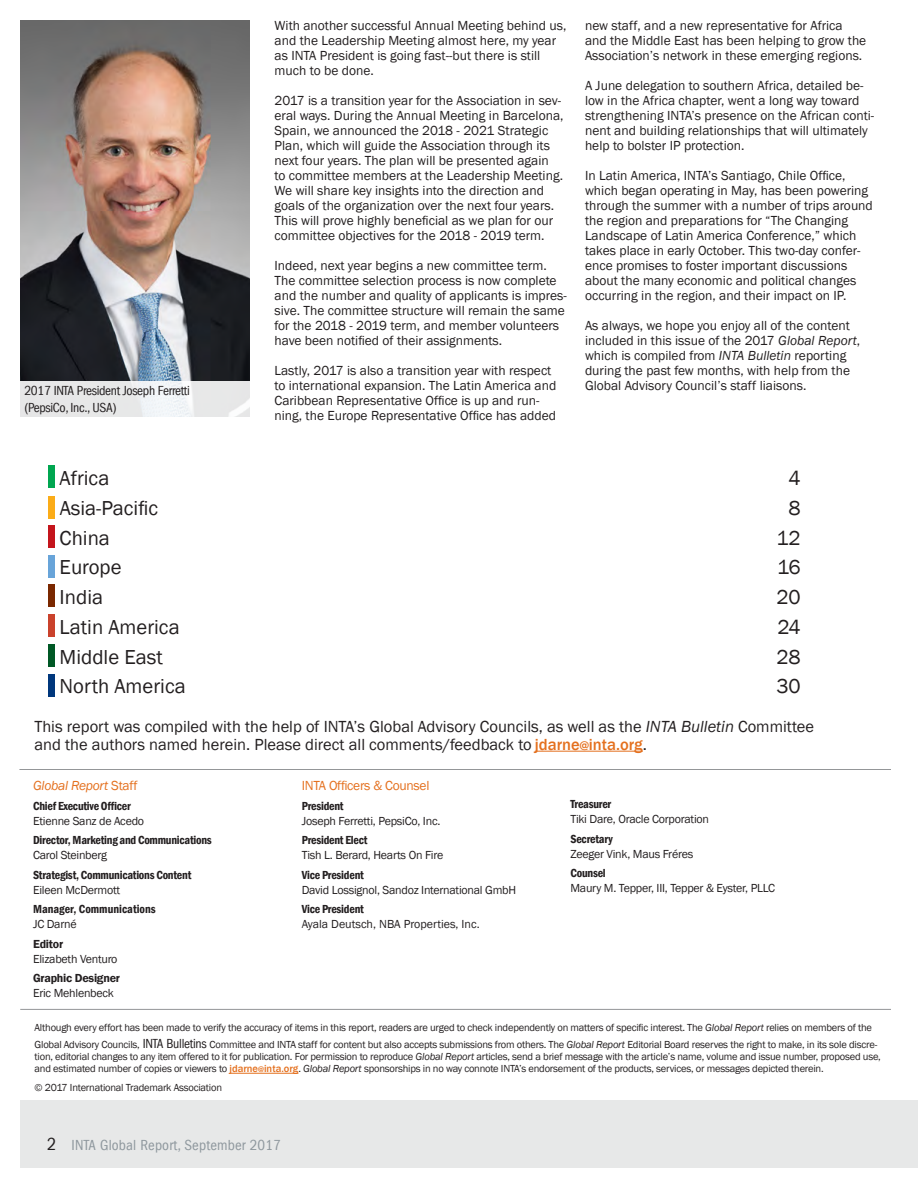
<style>
.page{position:relative;width:918px;height:1188px;background:#fff}
.page>*{position:absolute;margin:0;border:0;box-sizing:border-box;transform-origin:0 0}
.t1{font:20.85px "Franklin Gothic";color:#231f20}
.t2{font:16.5px/18px "Franklin Gothic";color:#231f20}
.t3{font:condensed 15px "Franklin Gothic LT Com";letter-spacing:.01em;color:#8f989e}
.t4{font:13.5px/15px "Franklin Gothic";color:#231f20}
.t5{font:condensed 13.5px/16.5px "Franklin Gothic LT Com";letter-spacing:-.025em;color:#231f20}
.t6{font:13.5px "Franklin Gothic";letter-spacing:-.02em;color:#e4701e}
.t7{font:italic 13.5px "Franklin Gothic";letter-spacing:-.02em;color:#e4701e}
.t8{font:12px "Franklin Gothic";letter-spacing:-.02em;color:#231f20}
.t9{font:600 condensed 12px "Franklin Gothic";letter-spacing:-.02em;color:#231f20}
.t10{font:12px "Franklin Gothic";color:#231f20}
.t11{font:600 condensed 12px "Franklin Gothic";color:#231f20}
.t12{font:600 12px "Franklin Gothic";letter-spacing:-.02em;color:#231f20}
.t13{font:10.5px/16.5px "Franklin Gothic";letter-spacing:-.02em;color:#231f20}
.s1{font-style:italic}
.s2{font-weight:500;color:#e4701e}
.s3{font-weight:500;font-size:12.75px;color:#e4701e}
.s4{font-style:normal}
.s5{font-family:"Franklin Gothic LT Com";font-stretch:condensed;font-size:13.5px}
.s6{font-weight:500;font-size:8.25px;color:#e4701e}
.s7{font-size:18px;color:#231f20}
</style>
<div class="page">
<div style="left:21px;top:1100px;width:897px;height:68px;background:#e7e8e8"></div>
<hr style="left:535px;top:751px;width:108px;height:1px;background:#e4701e">
<div style="left:48px;top:465px;width:6px;height:23px;background:#00a650"></div>
<div style="left:48px;top:496px;width:6px;height:23px;background:#fbac18"></div>
<div style="left:48px;top:525px;width:6px;height:23px;background:#c4151c"></div>
<div style="left:48px;top:555px;width:6px;height:22px;background:#68a4d9"></div>
<div style="left:48px;top:585px;width:6px;height:22px;background:#7a2800"></div>
<div style="left:48px;top:614px;width:6px;height:23px;background:#ca422c"></div>
<div style="left:48px;top:644px;width:6px;height:23px;background:#005825"></div>
<div style="left:48px;top:674px;width:6px;height:22px;background:#00377c"></div>
<hr style="left:230px;top:1073px;width:68px;height:1px;background:#e4701e">
<hr style="left:19px;top:769px;width:872px;height:1px;background:#949698">
<hr style="left:20px;top:1009px;width:871px;height:1px;background:#949698">
<img style="left:20px;top:21px;width:230px;height:360px">
<svg style="left:20px;top:381px;width:230px;height:36px;fill:#e7e8e8"></svg>
<p class="t5" style="left:24px;top:383px;width:167px">2017 INTA President Joseph Ferretti (PepsiCo, Inc., USA)</p>
<p class="t4" style="left:275px;top:18px;width:294px">With another successful Annual Meeting behind us, and the Leadership Meeting almost here, my year as INTA President is going fast--but there is still much to be done.</p>
<p class="t4" style="left:275px;top:93px;width:291px">2017 is a transition year for the Association in sev&shy;eral ways. During the Annual Meeting in Barcelona, Spain, we announced the 2018 - 2021 Strategic Plan, which will guide the Association through its next four years. The plan will be presented again<br>to committee members at the Leadership Meeting.<br>We will share key insights into the direction and goals of the organization over the next four years.<br>This will prove highly beneficial as we plan for our committee objectives for the 2018 - 2019 term.</p>
<p class="t4" style="left:275px;top:258px;width:294px">Indeed, next year begins a new committee term.<br>The committee selection process is now complete and the number and quality of applicants is impres&shy;sive. The committee structure will remain the same for the 2018 - 2019 term, and member volunteers have been notified of their assignments.</p>
<p class="t4" style="left:275px;top:363px;width:283px">Lastly, 2017 is also a transition year with respect to international expansion. The Latin America and Caribbean Representative Office is up and run&shy;ning, the Europe Representative Office has added</p>
<p class="t4" style="left:585px;top:18px;width:283px">new staff, and a new representative for Africa and the Middle East has been helping to grow the<br>Association’s network in these emerging regions.</p>
<p class="t4" style="left:585px;top:78px;width:291px">A June delegation to southern Africa, detailed be&shy;low in the Africa chapter, went a long way toward strengthening INTA’s presence on the African conti&shy;nent and building relationships that will ultimately help to bolster IP protection.</p>
<p class="t4" style="left:585px;top:168px;width:289px">In Latin America, INTA’s Santiago, Chile Office, which began operating in May, has been powering through the summer with a number of trips around the region and preparations for “The Changing Landscape of Latin America Conference,” which takes place in early October. This two-day confer&shy;ence promises to foster important discussions about the many economic and political changes occurring in the region, and their impact on IP.</p>
<p class="t4" style="left:585px;top:318px;width:277px">As always, we hope you enjoy all of the content included in this issue of the 2017 <span class="s1">Global Report</span>, which is compiled from <span class="s1">INTA Bulletin</span> reporting during the past few months, with help from the Global Advisory Council’s staff liaisons.</p>
<h1 class="t1" style="left:60px;top:465px;width:51px">Africa</h1>
<h1 class="t1" style="left:789px;top:465px;width:14px">4</h1>
<h1 class="t1" style="left:60px;top:495px;width:100px">Asia-Pacific</h1>
<h1 class="t1" style="left:789px;top:495px;width:14px">8</h1>
<h1 class="t1" style="left:60px;top:525px;width:52px">China</h1>
<h1 class="t1" style="left:776px;top:525px;width:26px">12</h1>
<h1 class="t1" style="left:60px;top:555px;width:63px">Europe</h1>
<h1 class="t1" style="left:777px;top:555px;width:25px">16</h1>
<h1 class="t1" style="left:60px;top:584px;width:45px">India</h1>
<h1 class="t1" style="left:776px;top:584px;width:26px">20</h1>
<h1 class="t1" style="left:60px;top:614px;width:122px">Latin America</h1>
<h1 class="t1" style="left:777px;top:614px;width:25px">24</h1>
<h1 class="t1" style="left:60px;top:644px;width:105px">Middle East</h1>
<h1 class="t1" style="left:776px;top:644px;width:26px">28</h1>
<h1 class="t1" style="left:60px;top:674px;width:128px">North America</h1>
<h1 class="t1" style="left:776px;top:674px;width:26px">30</h1>
<p class="t2" style="left:34px;top:718px;width:781px">This report was compiled with the help of INTA’s Global Advisory Councils, as well as the <span class="s1">INTA Bulletin</span> Committee and the authors named herein. Please direct all comments/feedback to <span class="s2">jdarne</span><span class="s3">@</span><span class="s2">inta.org</span>.</p>
<p class="t7" style="left:33px;top:777px;width:106px">Global Report <span class="s4">Staff</span></p>
<p class="t9" style="left:33px;top:798px;width:99px">Chief Executive Officer</p>
<p class="t8" style="left:33px;top:813px;width:113px">Etienne Sanz de Acedo</p>
<p class="t9" style="left:33px;top:832px;width:180px">Director, Marketing and Communications</p>
<p class="t8" style="left:33px;top:848px;width:76px">Carol Steinberg</p>
<p class="t9" style="left:33px;top:867px;width:160px">Strategist, Communications Content</p>
<p class="t8" style="left:33px;top:882px;width:89px">Eileen McDermott</p>
<p class="t11" style="left:33px;top:901px;width:124px">Manager, Communications</p>
<p class="t8" style="left:33px;top:917px;width:45px">JC Darné</p>
<p class="t12" style="left:33px;top:936px;width:32px">Editor</p>
<p class="t8" style="left:33px;top:951px;width:86px">Elizabeth Venturo</p>
<p class="t12" style="left:33px;top:971px;width:88px">Graphic Designer</p>
<p class="t8" style="left:33px;top:986px;width:82px">Eric Mehlenbeck</p>
<p class="t6" style="left:302px;top:777px;width:129px">INTA Officers &amp; Counsel</p>
<p class="t9" style="left:302px;top:798px;width:43px">President</p>
<p class="t8" style="left:302px;top:813px;width:140px">Joseph Ferretti, PepsiCo, Inc.</p>
<p class="t9" style="left:302px;top:832px;width:67px">President Elect</p>
<p class="t8" style="left:302px;top:848px;width:143px">Tish L. Berard, Hearts On Fire</p>
<p class="t9" style="left:302px;top:867px;width:64px">Vice President</p>
<p class="t8" style="left:302px;top:882px;width:216px">David Lossignol, Sandoz International GmbH</p>
<p class="t9" style="left:302px;top:901px;width:64px">Vice President</p>
<p class="t10" style="left:302px;top:917px;width:179px">Ayala Deutsch, NBA Properties, Inc.</p>
<p class="t9" style="left:570px;top:796px;width:42px">Treasurer</p>
<p class="t8" style="left:570px;top:812px;width:140px">Tiki Dare, Oracle Corporation</p>
<p class="t9" style="left:570px;top:831px;width:44px">Secretary</p>
<p class="t8" style="left:570px;top:847px;width:124px">Zeeger Vink, Maus Fréres</p>
<p class="t9" style="left:570px;top:865px;width:37px">Counsel</p>
<p class="t8" style="left:570px;top:881px;width:206px">Maury M. Tepper, III, Tepper &amp; Eyster, PLLC</p>
<p class="t13" style="left:35px;top:1020px;width:844px">Although every effort has been made to verify the accuracy of items in this report, readers are urged to check independently on matters of specific interest. The <span class="s1">Global Report</span> relies on members of the<br>Global Advisory Councils, <span class="s5">INTA Bulletins</span> Committee and INTA staff for content but also accepts submissions from others. The <span class="s1">Global Report</span> Editorial Board reserves the right to make, in its sole discre-</p>
<p class="t13" style="left:35px;top:1050px;width:848px;line-height:12px">tion, editorial changes to any item offered to it for publication. For permission to reproduce <span class="s1">Global Report</span> articles, send a brief message with the article’s name, volume and issue number, proposed use, and estimated number of copies or viewers to <span class="s2">jdarne</span><span class="s6">@</span><span class="s2">inta.org</span>. <span class="s1">Global Report</span> sponsorships in no way connote INTA’s endorsement of the products, services, or messages depicted therein.</p>
<p class="t13" style="left:35px;top:1079px;width:189px">© 2017 International Trademark Association</p>
<p class="t3" style="left:47px;top:1136px;width:235px"><span class="s7">2</span> INTA Global Report, September 2017</p>
</div>
